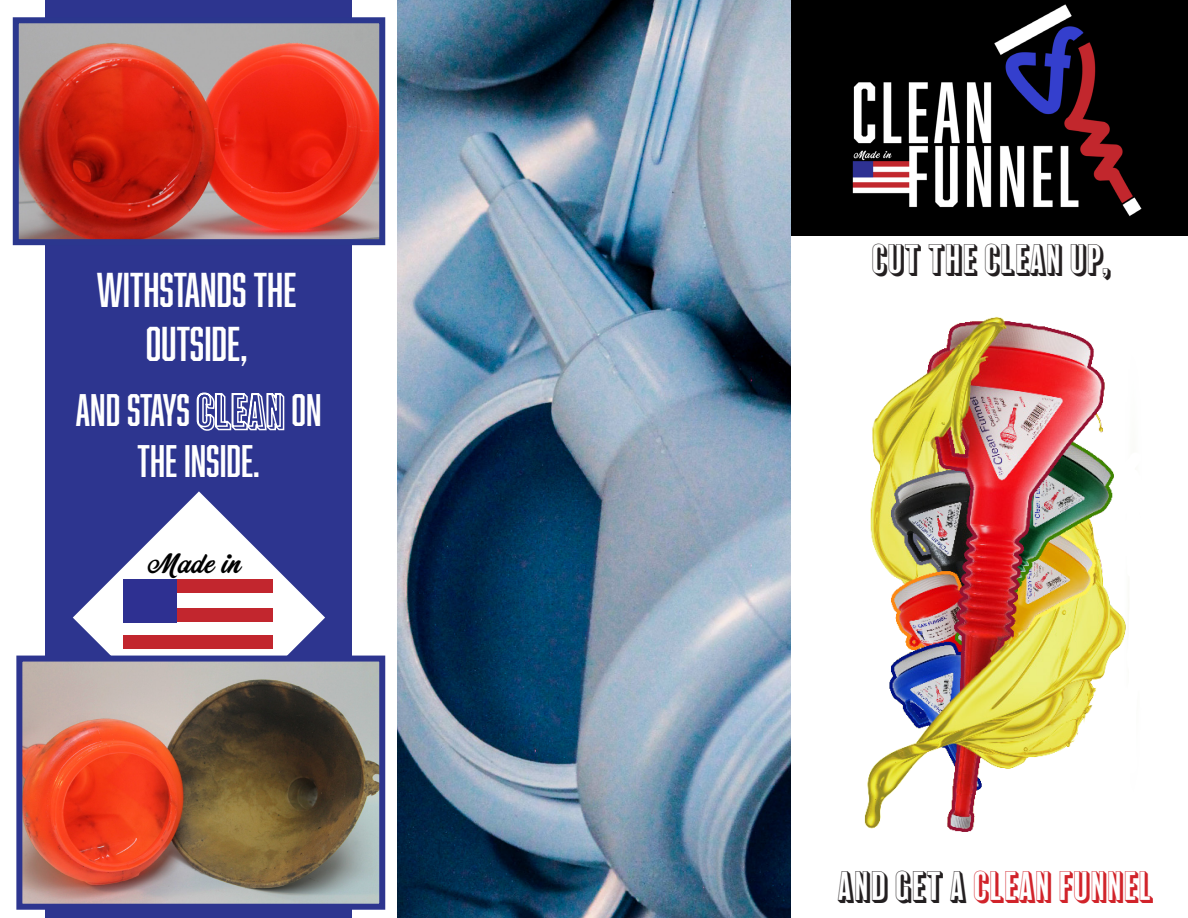
<style>
.page{position:relative;width:1188px;height:918px;background:#fff}
.page>*{position:absolute;margin:0;border:0;box-sizing:border-box;transform-origin:0 0}
.t1{font:45px/54px "Abolition";color:#fff;text-align:center}
.t2{font:42px/50.4px "Abolition";color:#fff;text-align:center}
.t3{font:37.5px "Balboa Plus Primary";color:#d1232a}
.t4{font:37.5px "Balboa Plus Primary";color:#231f20}
.t5{font:25.35px "Corner Store JF";color:#000}
.s1{font-family:"Balboa Plus Primary"}
.s2{color:#231f20}
</style>
<div class="page">
<img style="left:791px;top:0;width:397px;height:235px">
<div style="left:45px;top:0;width:307px;height:918px;background:#2d358f"></div>
<svg style="left:73px;top:491px;width:252px;height:165px"></svg>
<img style="left:20px;top:24px;width:358px;height:214px">
<div style="left:13px;top:17px;width:372px;height:228px;border:6px solid #2b378e"></div>
<div style="left:171px;top:579px;width:101px;height:15px;background:#c2262e"></div>
<div style="left:171px;top:594px;width:101px;height:14px;background:#fff"></div>
<div style="left:171px;top:608px;width:101px;height:14px;background:#c2262e"></div>
<div style="left:123px;top:622px;width:149px;height:15px;background:#fff"></div>
<div style="left:123px;top:635px;width:149px;height:14px;background:#c2262e"></div>
<svg style="left:123px;top:649px;width:149px;height:7px"></svg>
<div style="left:123px;top:579px;width:54px;height:43px;background:#2e3091"></div>
<img style="left:397px;top:0;width:394px;height:918px">
<img style="left:23px;top:663px;width:355px;height:240px">
<div style="left:16px;top:656px;width:369px;height:254px;border:6px solid #2d358f"></div>
<img style="left:775px;top:286px;width:351px;height:551px">
<p class="t1" style="left:97px;top:262px;width:201px">WITHSTANDS THE<br>OUTSIDE,</p>
<p class="t2" style="left:76px;top:384px;width:247px">AND STAYS <span class="s1">CLEAN</span> ON<br>THE INSIDE.</p>
<p class="t5" style="left:148px;top:545px;width:94px">Made in</p>
<p class="t4" style="left:872px;top:238px;width:242px">CUT THE CLEAN UP,</p>
<p class="t3" style="left:838px;top:865px;width:317px"><span class="s2">AND GET A</span> CLEAN FUNNEL</p>
</div>
